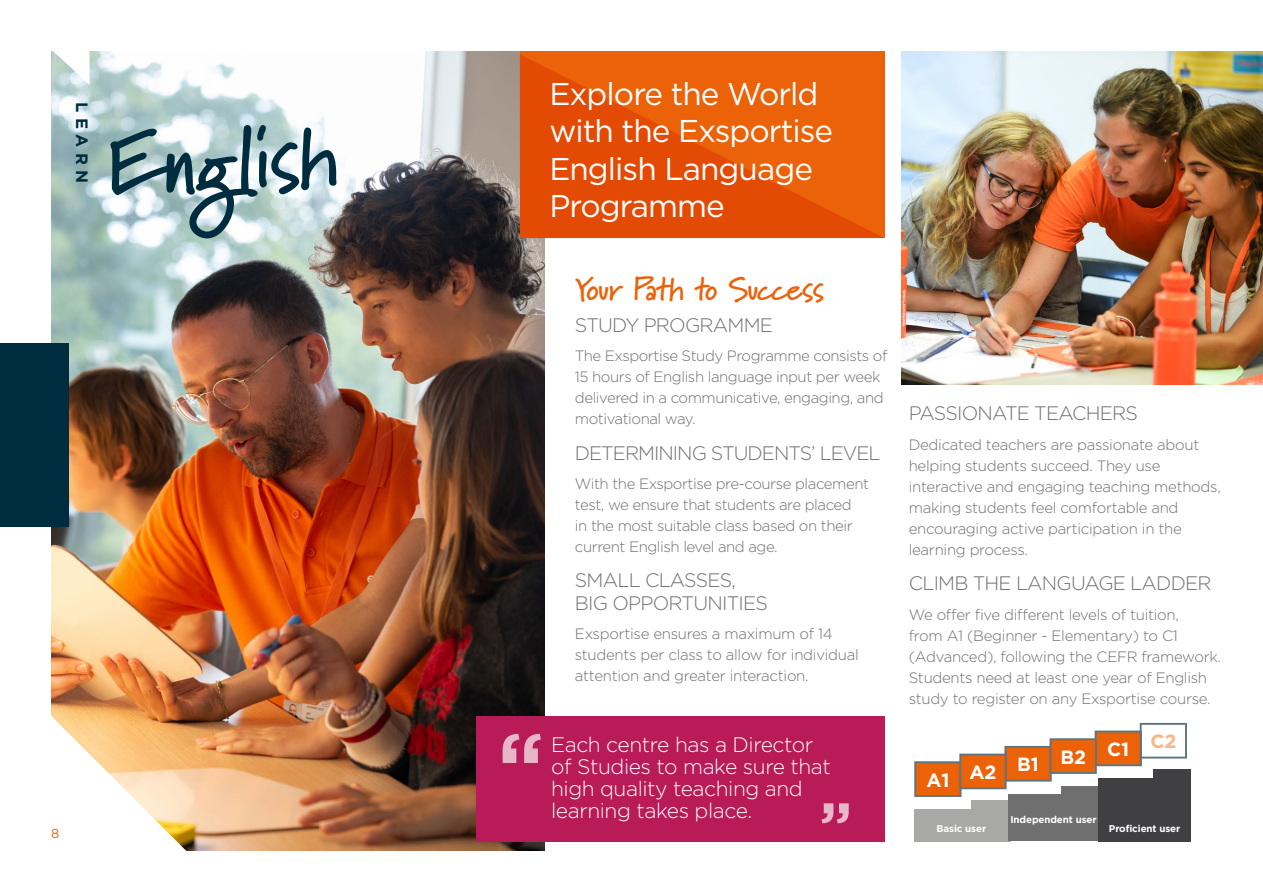
<style>
.page{position:relative;width:1263px;height:893px;background:#fff}
.page>*{position:absolute;margin:0;border:0;box-sizing:border-box;transform-origin:0 0}
.t1{font:700 87px "Marydale";color:#002c40}
.t2{font:700 33px "Marydale";letter-spacing:-.05em;color:#eb6209}
.t3{font:31.5px/37.5px "Gotham";letter-spacing:-.03em;color:#fff}
.t4{font:300 21px/21.8px "Gotham";letter-spacing:-.02em;color:#fff}
.t5{font:300 19.5px/22.5px "Gotham";letter-spacing:-.04em;color:#706f6f}
.t6{font:700 19.2px "Gotham";letter-spacing:-.01em;color:#fff}
.t7{font:700 19.2px "Gotham";color:#f8b686}
.t8{font:700 16.5px "Gotham";letter-spacing:.33em;color:#002c40}
.t9{font:300 15px/21px "Gotham";letter-spacing:-.02em;color:#706f6f}
.t10{font:13.05px "Gotham";color:#eb6209}
.t11{font:700 9.75px "Gotham";letter-spacing:-.01em;color:#fff}
</style>
<div class="page">
<img style="left:901px;top:51px;width:362px;height:333px">
<img style="left:51px;top:51px;width:493px;height:799px">
<svg style="left:51px;top:680px;width:153px;height:171px"></svg>
<svg style="left:51px;top:51px;width:38px;height:34px"></svg>
<svg style="left:520px;top:54px;width:364px;height:184px;background:#e65606"></svg>
<div style="left:915px;top:762px;width:45px;height:34px;background:#eb6209"></div>
<div style="left:914px;top:761px;width:47px;height:36px;border:2px solid #60747c"></div>
<div style="left:1005px;top:747px;width:46px;height:34px;background:#eb6209"></div>
<div style="left:1004px;top:746px;width:48px;height:36px;border:2px solid #60747c"></div>
<div style="left:1095px;top:731px;width:46px;height:34px;background:#eb6209"></div>
<div style="left:1095px;top:731px;width:47px;height:35px;border:2px solid #60747c"></div>
<div style="left:960px;top:755px;width:46px;height:33px;background:#eb6209"></div>
<div style="left:959px;top:754px;width:48px;height:35px;border:2px solid #60747c"></div>
<div style="left:1050px;top:739px;width:46px;height:34px;background:#eb6209"></div>
<div style="left:1049px;top:738px;width:48px;height:36px;border:2px solid #60747c"></div>
<div style="left:1140px;top:723px;width:47px;height:35px;border:2px solid #60747c"></div>
<div style="left:914px;top:809px;width:97px;height:32px;background:#a8a8a7"></div>
<div style="left:971px;top:800px;width:71px;height:32px;background:#a8a8a7"></div>
<div style="left:1008px;top:795px;width:90px;height:46px;background:#706f6f"></div>
<div style="left:1061px;top:786px;width:54px;height:46px;background:#706f6f"></div>
<div style="left:1098px;top:778px;width:93px;height:63px;background:#404042"></div>
<div style="left:1153px;top:769px;width:38px;height:63px;background:#404042"></div>
<div style="left:476px;top:716px;width:408px;height:126px;background:#b91a58"></div>
<svg style="left:503px;top:734px;width:38px;height:29px"></svg>
<svg style="left:821px;top:803px;width:28px;height:20px"></svg>
<div style="left:0;top:343px;width:68px;height:184px;background:#002c40"></div>
<p class="t8" style="left:93px;top:102px;width:83px;rotate:90deg">LEARN</p>
<h1 class="t1" style="left:106px;top:112px;width:232px;rotate:-2deg">English</h1>
<p class="t10" style="left:51px;top:824px;width:10px">8</p>
<h3 class="t3" style="left:549px;top:74px;width:285px">Explore the World with the Exsportise<br>English Language<br>Programme</h3>
<h2 class="t2" style="left:575px;top:269px;width:251px">Your Path to Success</h2>
<h3 class="t5" style="left:575px;top:313px;width:199px">STUDY PROGRAMME</h3>
<p class="t9" style="left:575px;top:345px;width:314px">The Exsportise Study Programme consists of 15 hours of English language input per week delivered in a communicative, engaging, and motivational way.</p>
<h3 class="t5" style="left:575px;top:441px;width:307px">DETERMINING STUDENTS’ LEVEL</h3>
<p class="t9" style="left:575px;top:473px;width:296px">With the Exsportise pre-course placement test, we ensure that students are placed<br>in the most suitable class based on their current English level and age.</p>
<h3 class="t5" style="left:575px;top:569px;width:194px">SMALL CLASSES,<br>BIG OPPORTUNITIES</h3>
<p class="t9" style="left:575px;top:623px;width:285px">Exsportise ensures a maximum of 14 students per class to allow for individual attention and greater interaction.</p>
<h3 class="t4" style="left:551px;top:734px;width:281px">Each centre has a Director of Studies to make sure that high quality teaching and learning takes place.</h3>
<h3 class="t5" style="left:909px;top:402px;width:231px">PASSIONATE TEACHERS</h3>
<p class="t9" style="left:909px;top:434px;width:313px">Dedicated teachers are passionate about helping students succeed. They use interactive and engaging teaching methods, making students feel comfortable and encouraging active participation in the learning process.</p>
<h3 class="t5" style="left:909px;top:571px;width:304px">CLIMB THE LANGUAGE LADDER</h3>
<p class="t9" style="left:909px;top:603px;width:314px">We offer five different levels of tuition,<br>from A1 (Beginner - Elementary) to C1 (Advanced), following the CEFR framework.<br>Students need at least one year of English study to register on any Exsportise course.</p>
<p class="t6" style="left:926px;top:767px;width:25px">A1</p>
<p class="t6" style="left:969px;top:760px;width:28px">A2</p>
<p class="t11" style="left:936px;top:822px;width:51px">Basic user</p>
<p class="t6" style="left:1017px;top:752px;width:23px">B1</p>
<p class="t6" style="left:1060px;top:744px;width:27px">B2</p>
<p class="t6" style="left:1107px;top:736px;width:24px">C1</p>
<p class="t7" style="left:1150px;top:729px;width:27px">C2</p>
<p class="t11" style="left:1010px;top:813px;width:88px">Independent user</p>
<p class="t11" style="left:1109px;top:822px;width:73px">Proficient user</p>
</div>
